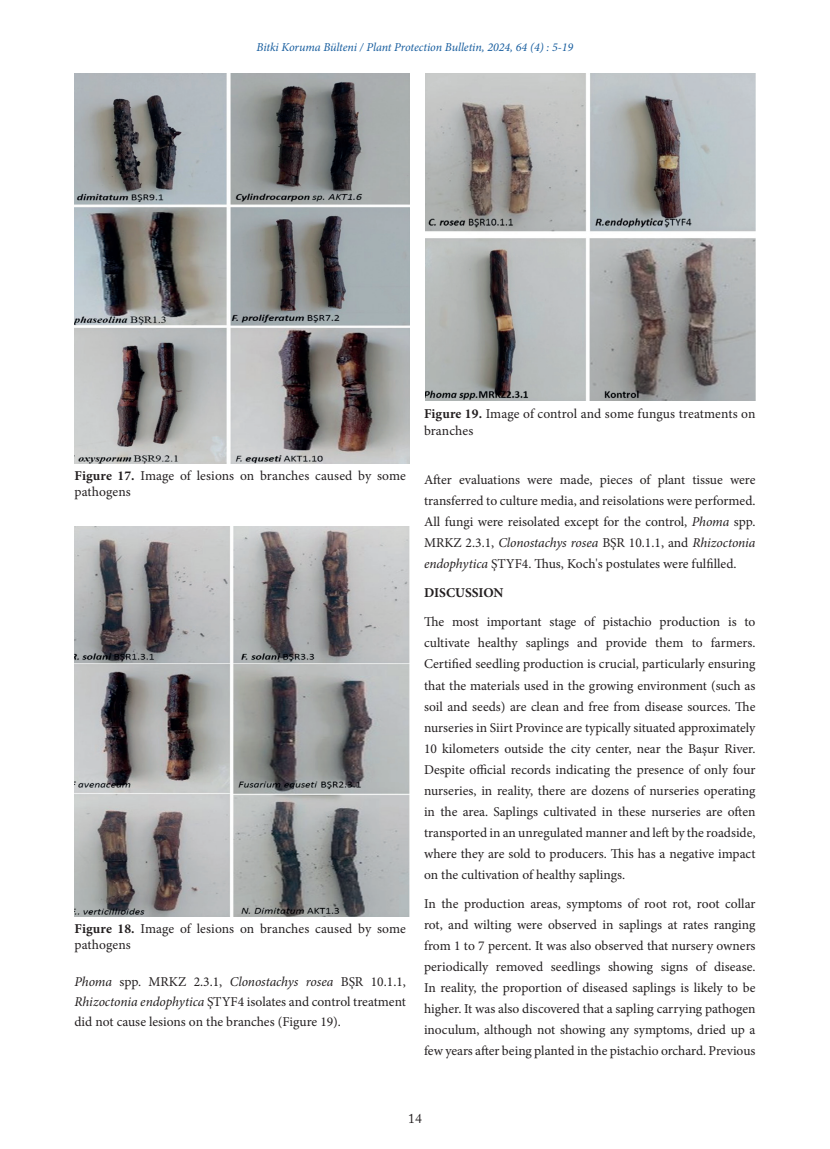
<style>
.page{position:relative;width:830px;height:1149px;background:#fff}
.page>*{position:absolute;margin:0;border:0;box-sizing:border-box;transform-origin:0 0}
.t1{font:13.5px/21px "Minion Pro";color:#231f20;text-align:justify}
.t2{font:700 13.5px "Minion Pro";color:#231f20}
.t3{font:13.5px "Adobe Caslon Pro";color:#231f20}
.t4{font:italic 12px "Minion Pro";letter-spacing:-.01em;color:#175d9e}
.s1{font-weight:700}
.s2{font-style:italic}
</style>
<div class="page">
<img style="left:74px;top:74px;width:335px;height:389px">
<img style="left:74px;top:527px;width:335px;height:389px">
<img style="left:425px;top:74px;width:330px;height:326px">
<p class="t4" style="left:256px;top:39px;width:318px">Bitki Koruma Bülteni / Plant Protection Bulletin, 2024, 64 (4) : 5-19</p>
<p class="t1" style="left:74px;top:467px;width:333px;line-height:16.2px"><span class="s1">Figure 17.</span> Image of lesions on branches caused by some pathogens</p>
<p class="t1" style="left:74px;top:920px;width:333px;line-height:16.2px"><span class="s1">Figure 18.</span> Image of lesions on branches caused by some pathogens</p>
<p class="t1" style="left:74px;top:970px;width:333px;line-height:20.2px"><span class="s2">Phoma</span> spp. MRKZ 2.3.1, <span class="s2">Clonostachys rosea</span> BŞR 10.1.1, <span class="s2">Rhizoctonia endophytica</span> ŞTYF4 isolates and control treatment did not cause lesions on the branches (Figure 19).</p>
<p class="t1" style="left:424px;top:406px;width:333px;line-height:16.2px"><span class="s1">Figure 19.</span> Image of control and some fungus treatments on branches</p>
<p class="t1" style="left:424px;top:469px;width:333px">After evaluations were made, pieces of plant tissue were transferred to culture media, and reisolations were performed.<br>All fungi were reisolated except for the control, <span class="s2">Phoma</span> spp.<br>MRKZ 2.3.1, <span class="s2">Clonostachys rosea</span> BŞR 10.1.1, and <span class="s2">Rhizoctonia endophytica</span> ŞTYF4. Thus, Koch's postulates were fulfilled.</p>
<p class="t2" style="left:424px;top:583px;width:81px">DISCUSSION</p>
<p class="t1" style="left:424px;top:611px;width:333px">The most important stage of pistachio production is to cultivate healthy saplings and provide them to farmers.<br>Certified seedling production is crucial, particularly ensuring that the materials used in the growing environment (such as soil and seeds) are clean and free from disease sources. The nurseries in Siirt Province are typically situated approximately 10 kilometers outside the city center, near the Başur River.<br>Despite official records indicating the presence of only four nurseries, in reality, there are dozens of nurseries operating in the area. Saplings cultivated in these nurseries are often transported in an unregulated manner and left by the roadside, where they are sold to producers. This has a negative impact on the cultivation of healthy saplings.</p>
<p class="t1" style="left:424px;top:893px;width:333px">In the production areas, symptoms of root rot, root collar rot, and wilting were observed in saplings at rates ranging from 1 to 7 percent. It was also observed that nursery owners periodically removed seedlings showing signs of disease.<br>In reality, the proportion of diseased saplings is likely to be higher. It was also discovered that a sapling carrying pathogen inoculum, although not showing any symptoms, dried up a few years after being planted in the pistachio orchard. Previous</p>
<p class="t3" style="left:408px;top:1110px;width:15px">14</p>
</div>
